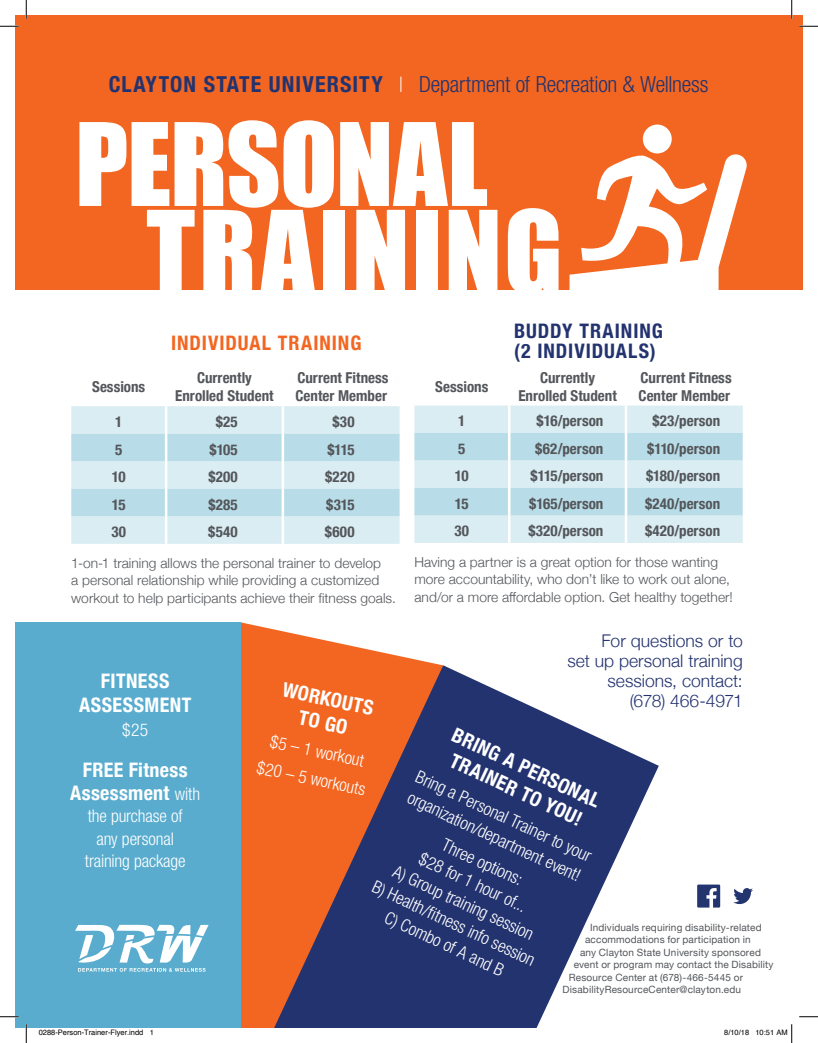
<style>
.page{position:relative;width:818px;height:1043px;background:#fff}
.page>*{position:absolute;margin:0;border:0;box-sizing:border-box;transform-origin:0 0}
.t1{font:106px/87.8px "Impact";letter-spacing:.01em;color:#fff}
.t2{font:300 condensed 22.25px "Helvetica Neue LT Std";letter-spacing:-.01em;color:#23336f}
.t3{font:700 condensed 22px "Helvetica Neue";letter-spacing:.05em;color:#23336f}
.t4{font:700 condensed 20px/24px "Helvetica Neue";letter-spacing:.02em;color:#fff;text-align:center}
.t5{font:700 condensed 20px/20px "Helvetica Neue";letter-spacing:.045em;color:#23336f}
.t6{font:700 condensed 20px "Helvetica Neue";letter-spacing:.045em;color:#f36621}
.t7{font:300 condensed 17.5px/22.5px "Helvetica Neue LT Std";letter-spacing:-.01em;color:#fff;text-align:center}
.t8{font:300 17.5px/20px "Helvetica Neue";color:#23336f;text-align:right}
.t9{font:700 condensed 15px/18px "Helvetica Neue";color:#53565a;text-align:center}
.t10{font:300 13.75px/17.5px "Helvetica Neue";letter-spacing:.005em;color:#53565a}
.t11{font:10px "Helvetica Neue";letter-spacing:.015em;color:#53565a}
.t12{font:7.5px "Helvetica";color:#000}
.s1{font-family:"Helvetica Neue LT Std";font-weight:300;font-size:17.5px}
</style>
<div class="page">
<svg style="left:241px;top:622px;width:200px;height:406px;fill:#f36621"></svg>
<svg style="left:274px;top:665px;width:384px;height:363px;fill:#23336f"></svg>
<div style="left:15px;top:15px;width:787px;height:275px;background:#f36621"></div>
<div style="left:15px;top:622px;width:226px;height:406px;background:#59acce"></div>
<div style="left:71px;top:406px;width:328px;height:138px;background:#daedf2"></div>
<svg style="left:71px;top:434px;width:328px;height:82px"></svg>
<hr style="left:165px;top:406px;width:2px;height:28px;background:#fff">
<hr style="left:281px;top:406px;width:3px;height:28px;background:#fff">
<hr style="left:165px;top:434px;width:2px;height:27px;background:#fff">
<hr style="left:281px;top:434px;width:3px;height:27px;background:#fff">
<hr style="left:165px;top:461px;width:2px;height:28px;background:#fff">
<hr style="left:281px;top:461px;width:3px;height:28px;background:#fff">
<hr style="left:165px;top:489px;width:2px;height:27px;background:#fff">
<hr style="left:281px;top:489px;width:3px;height:27px;background:#fff">
<hr style="left:165px;top:516px;width:2px;height:28px;background:#fff">
<hr style="left:281px;top:516px;width:3px;height:28px;background:#fff">
<div style="left:414px;top:405px;width:328px;height:138px;background:#daedf2"></div>
<svg style="left:414px;top:433px;width:328px;height:82px"></svg>
<hr style="left:508px;top:405px;width:2px;height:28px;background:#fff">
<hr style="left:624px;top:405px;width:3px;height:28px;background:#fff">
<hr style="left:508px;top:433px;width:2px;height:27px;background:#fff">
<hr style="left:624px;top:433px;width:3px;height:27px;background:#fff">
<hr style="left:508px;top:460px;width:2px;height:28px;background:#fff">
<hr style="left:624px;top:460px;width:3px;height:28px;background:#fff">
<hr style="left:508px;top:488px;width:2px;height:27px;background:#fff">
<hr style="left:624px;top:488px;width:3px;height:27px;background:#fff">
<hr style="left:508px;top:515px;width:2px;height:28px;background:#fff">
<hr style="left:624px;top:515px;width:3px;height:28px;background:#fff">
<svg style="left:697px;top:884px;width:23px;height:23px"></svg>
<svg style="left:733px;top:888px;width:20px;height:16px"></svg>
<svg style="left:75px;top:924px;width:133px;height:47px"></svg>
<svg style="left:569px;top:124px;width:178px;height:166px"></svg>
<svg style="left:400px;top:77px;width:1px;height:15px"></svg>
<svg style="left:0;top:25px;width:19px;height:2px"></svg>
<svg style="left:799px;top:25px;width:19px;height:2px"></svg>
<svg style="left:0;top:1016px;width:19px;height:1px"></svg>
<svg style="left:799px;top:1016px;width:19px;height:1px"></svg>
<svg style="left:25px;top:0;width:2px;height:19px"></svg>
<svg style="left:25px;top:1024px;width:2px;height:18px"></svg>
<svg style="left:790px;top:0;width:2px;height:19px"></svg>
<svg style="left:791px;top:1024px;width:1px;height:18px"></svg>
<h3 class="t3" style="left:109px;top:66px;width:275px">CLAYTON STATE UNIVERSITY</h3>
<h2 class="t2" style="left:419px;top:72px;width:291px">Department of Recreation &amp; Wellness</h2>
<h1 class="t1" style="left:146px;top:118px;width:418px;text-indent:-71px">PERSONAL<br>TRAINING</h1>
<h3 class="t6" style="left:171px;top:327px;width:192px">INDIVIDUAL TRAINING</h3>
<p class="t9" style="left:92px;top:377px;width:55px">Sessions</p>
<p class="t9" style="left:175px;top:368px;width:100px">Currently<br>Enrolled Student</p>
<p class="t9" style="left:295px;top:368px;width:95px;text-align:left">Current Fitness<br>Center Member</p>
<p class="t9" style="left:115px;top:412px;width:9px">1</p>
<p class="t9" style="left:216px;top:412px;width:23px">$25</p>
<p class="t9" style="left:332px;top:412px;width:24px">$30</p>
<p class="t9" style="left:115px;top:439px;width:9px">5</p>
<p class="t9" style="left:209px;top:439px;width:30px">$105</p>
<p class="t9" style="left:327px;top:439px;width:29px">$115</p>
<p class="t9" style="left:112px;top:467px;width:15px">10</p>
<p class="t9" style="left:208px;top:467px;width:31px">$200</p>
<p class="t9" style="left:325px;top:467px;width:31px">$220</p>
<p class="t9" style="left:112px;top:494px;width:15px">15</p>
<p class="t9" style="left:208px;top:494px;width:31px">$285</p>
<p class="t9" style="left:326px;top:494px;width:30px">$315</p>
<p class="t9" style="left:111px;top:522px;width:16px">30</p>
<p class="t9" style="left:208px;top:522px;width:31px">$540</p>
<p class="t9" style="left:325px;top:522px;width:31px">$600</p>
<p class="t10" style="left:71px;top:553px;width:326px">1-on-1 training allows the personal trainer to develop<br>a personal relationship while providing a customized workout to help participants achieve their fitness goals.</p>
<h3 class="t5" style="left:514px;top:319px;width:150px">BUDDY TRAINING (2 INDIVIDUALS)</h3>
<p class="t9" style="left:435px;top:376px;width:55px">Sessions</p>
<p class="t9" style="left:518px;top:367px;width:100px">Currently<br>Enrolled Student</p>
<p class="t9" style="left:638px;top:367px;width:95px;text-align:left">Current Fitness<br>Center Member</p>
<p class="t9" style="left:458px;top:411px;width:9px">1</p>
<p class="t9" style="left:536px;top:411px;width:68px">$16/person</p>
<p class="t9" style="left:652px;top:411px;width:69px">$23/person</p>
<p class="t9" style="left:458px;top:438px;width:9px">5</p>
<p class="t9" style="left:535px;top:438px;width:70px">$62/person</p>
<p class="t9" style="left:647px;top:438px;width:74px">$110/person</p>
<p class="t9" style="left:455px;top:466px;width:15px">10</p>
<p class="t9" style="left:530px;top:466px;width:74px">$115/person</p>
<p class="t9" style="left:646px;top:466px;width:76px">$180/person</p>
<p class="t9" style="left:455px;top:493px;width:15px">15</p>
<p class="t9" style="left:529px;top:493px;width:76px">$165/person</p>
<p class="t9" style="left:645px;top:493px;width:77px">$240/person</p>
<p class="t9" style="left:454px;top:521px;width:16px">30</p>
<p class="t9" style="left:528px;top:521px;width:77px">$320/person</p>
<p class="t9" style="left:645px;top:521px;width:77px">$420/person</p>
<p class="t10" style="left:414px;top:552px;width:320px">Having a partner is a great option for those wanting more accountability, who don’t like to work out alone, and/or a more affordable option. Get healthy together!</p>
<h3 class="t4" style="left:79px;top:668px;width:114px">FITNESS<br>ASSESSMENT</h3>
<p class="t7" style="left:122px;top:718px;width:27px">$25</p>
<h3 class="t4" style="left:70px;top:757px;width:131px;line-height:22.5px">FREE Fitness<br>Assessment <span class="s1">with</span></h3>
<p class="t7" style="left:85px;top:804px;width:102px">the purchase of any personal training package</p>
<p class="t8" style="left:567px;top:629px;width:177px">For questions or to<br>set up personal training sessions, contact: (678) 466-4971</p>
<h3 class="t4" style="left:285px;top:676px;width:94px;rotate:12deg">WORKOUTS<br>TO GO</h3>
<p class="t7" style="left:266px;top:725px;width:112px;line-height:28.1px;rotate:12deg">$5 – 1 workout $20 – 5 workouts</p>
<h3 class="t4" style="left:459px;top:721px;width:162px;rotate:25deg">BRING A PERSONAL<br>TRAINER TO YOU!</h3>
<p class="t7" style="left:421px;top:765px;width:193px;text-align:left;rotate:25deg">Bring a Personal Trainer to your organization/department event!</p>
<p class="t7" style="left:407px;top:814px;width:179px;rotate:25deg">Three options:<br>$28 for 1 hour of...<br>A) Group training session<br>B) Health/fi tness info session<br>C) Combo of A and B</p>
<p class="t11" style="left:590px;top:920px;width:173px">Individuals requiring disability-related</p>
<p class="t11" style="left:585px;top:932px;width:167px">accommodations for participation in</p>
<p class="t11" style="left:580px;top:945px;width:182px">any Clayton State University sponsored</p>
<p class="t11" style="left:573px;top:957px;width:201px">event or program may contact the Disability</p>
<p class="t11" style="left:568px;top:970px;width:176px">Resource Center at (678)-466-5445 or</p>
<p class="t11" style="left:562px;top:982px;width:180px">DisabilityResourceCenter@clayton.edu</p>
<p class="t12" style="left:39px;top:1027px;width:117px">0288-Person-Trainer-Flyer.indd 1</p>
<p class="t12" style="left:724px;top:1027px;width:65px">8/10/18 10:51 AM</p>
</div>
